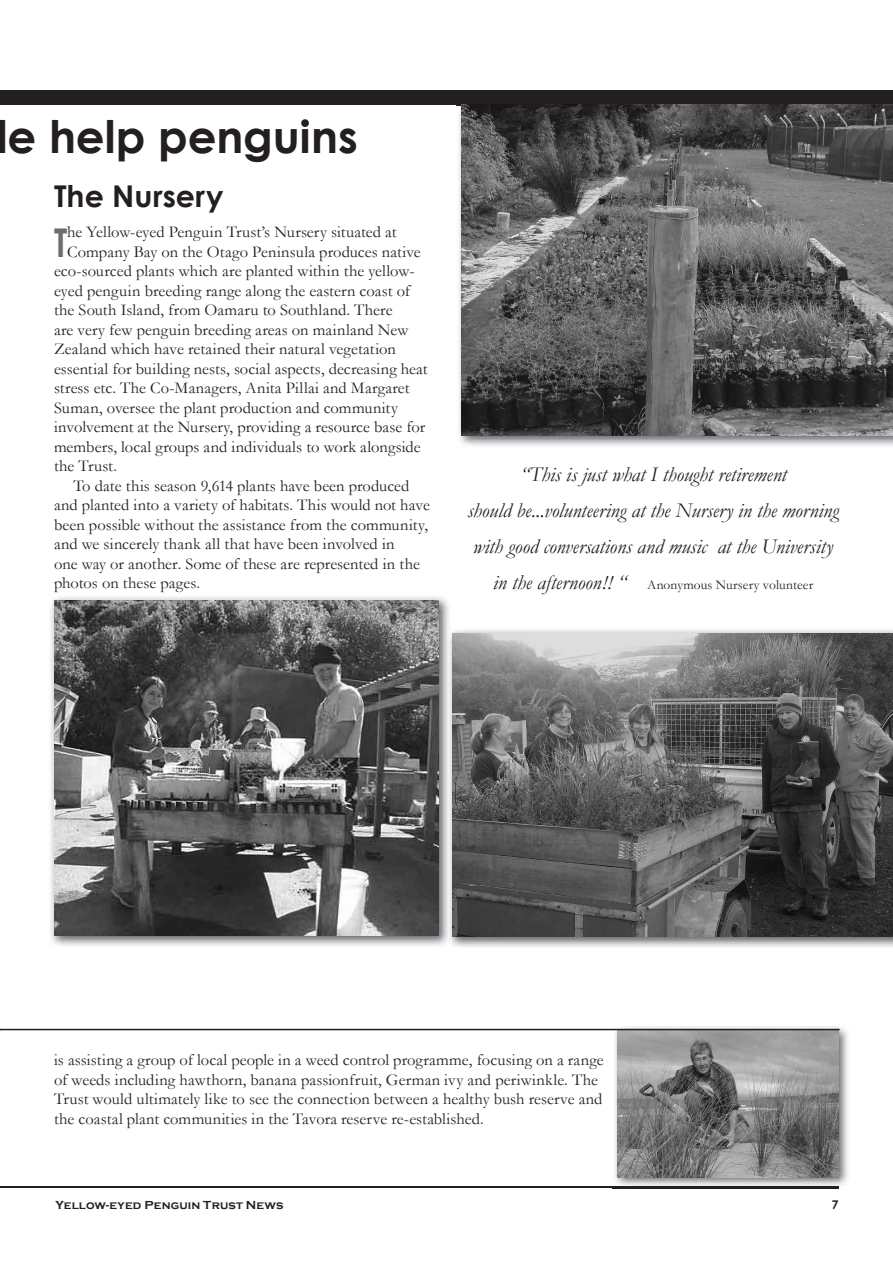
<style>
.page{position:relative;width:893px;height:1263px;background:#fff}
.page>*{position:absolute;margin:0;border:0;box-sizing:border-box;transform-origin:0 0}
.t1{font:700 45px "Century Gothic";color:#231f20}
.t2{font:700 39.6px "Century Gothic";color:#6c6d70;scale:.8 1}
.t3{font:700 30px "Century Gothic";color:#231f20}
.t4{font:italic 21px/36px "Garamond";letter-spacing:-.005em;color:#231f20;text-align:center}
.t5{font:16.5px/19.5px "Garamond";letter-spacing:.005em;color:#231f20}
.t6{font:13.5px "Garamond";letter-spacing:.005em;color:#231f20}
.t7{font:700 12px "Copperplate Gothic";letter-spacing:.01em;color:#231f20}
.t8{font:700 12px "Century Gothic";color:#231f20}
.s1{font-style:italic;font-size:21px}
</style>
<div class="page">
<hr style="left:0;top:1187px;width:613px;height:1px;background:#231f20">
<img style="left:451px;top:630px;width:442px;height:317px">
<img style="left:453px;top:633px;width:440px;height:303px">
<img style="left:613px;top:1026px;width:235px;height:163px">
<img style="left:613px;top:1187px;width:226px;height:1px">
<img style="left:618px;top:1030px;width:221px;height:147px">
<div style="left:0;top:90px;width:893px;height:15px;background:#231f20"></div>
<img style="left:50px;top:597px;width:399px;height:350px">
<img style="left:448px;top:628px;width:3px;height:319px">
<img style="left:54px;top:600px;width:384px;height:335px">
<hr style="left:0;top:1029px;width:839px;height:1px;background:#231f20">
<img style="left:456px;top:99px;width:437px;height:347px">
<img style="left:462px;top:105px;width:431px;height:331px">
<h1 class="t1" style="left:-3px;top:108px;width:363px">le help penguins</h1>
<h3 class="t3" style="left:54px;top:177px;width:171px">The Nursery</h3>
<h2 class="t2" style="left:54px;top:218px;width:18px">T</h2>
<p class="t5" style="left:67px;top:222px;width:331px">he Yellow-eyed Penguin Trust’s Nursery situated at</p>
<p class="t5" style="left:67px;top:242px;width:355px">Company Bay on the Otago Peninsula produces native</p>
<p class="t5" style="left:54px;top:261px;width:362px">eco-sourced plants which are planted within the yellow-</p>
<p class="t5" style="left:54px;top:281px;width:358px">eyed penguin breeding range along the eastern coast of</p>
<p class="t5" style="left:54px;top:300px;width:340px">the South Island, from Oamaru to Southland. There</p>
<p class="t5" style="left:54px;top:320px;width:356px">are very few penguin breeding areas on mainland New</p>
<p class="t5" style="left:54px;top:339px;width:343px">Zealand which have retained their natural vegetation</p>
<p class="t5" style="left:54px;top:359px;width:375px">essential for building nests, social aspects, decreasing heat</p>
<p class="t5" style="left:54px;top:378px;width:357px">stress etc. The Co-Managers, Anita Pillai and Margaret</p>
<p class="t5" style="left:54px;top:398px;width:345px">Suman, oversee the plant production and community</p>
<p class="t5" style="left:54px;top:417px;width:373px">involvement at the Nursery, providing a resource base for</p>
<p class="t5" style="left:54px;top:437px;width:368px">members, local groups and individuals to work alongside</p>
<p class="t5" style="left:54px;top:456px;width:64px">the Trust.</p>
<p class="t5" style="left:74px;top:476px;width:337px">To date this season 9,614 plants have been produced</p>
<p class="t5" style="left:54px;top:495px;width:377px">and planted into a variety of habitats. This would not have</p>
<p class="t5" style="left:54px;top:515px;width:375px">been possible without the assistance from the community,</p>
<p class="t5" style="left:54px;top:534px;width:342px">and we sincerely thank all that have been involved in</p>
<p class="t5" style="left:54px;top:554px;width:367px">one way or another. Some of these are represented in the</p>
<p class="t5" style="left:54px;top:573px;width:148px">photos on these pages.</p>
<p class="t4" style="left:468px;top:456px;width:373px">“This is just what I thought retirement<br>should be...volunteering at the Nursery in the morning with good conversations and music at the University</p>
<p class="t6" style="left:493px;top:577px;width:322px"><span class="s1">in the afternoon!! “</span> Anonymous Nursery volunteer</p>
<p class="t5" style="left:54px;top:1050px;width:551px">is assisting a group of local people in a weed control programme, focusing on a range of weeds including hawthorn, banana passionfruit, German ivy and periwinkle. The Trust would ultimately like to see the connection between a healthy bush reserve and the coastal plant communities in the Tavora reserve re-established.</p>
<p class="t7" style="left:56px;top:1198px;width:230px">Yellow-eyed Penguin Trust News</p>
<p class="t8" style="left:832px;top:1197px;width:8px">7</p>
</div>
